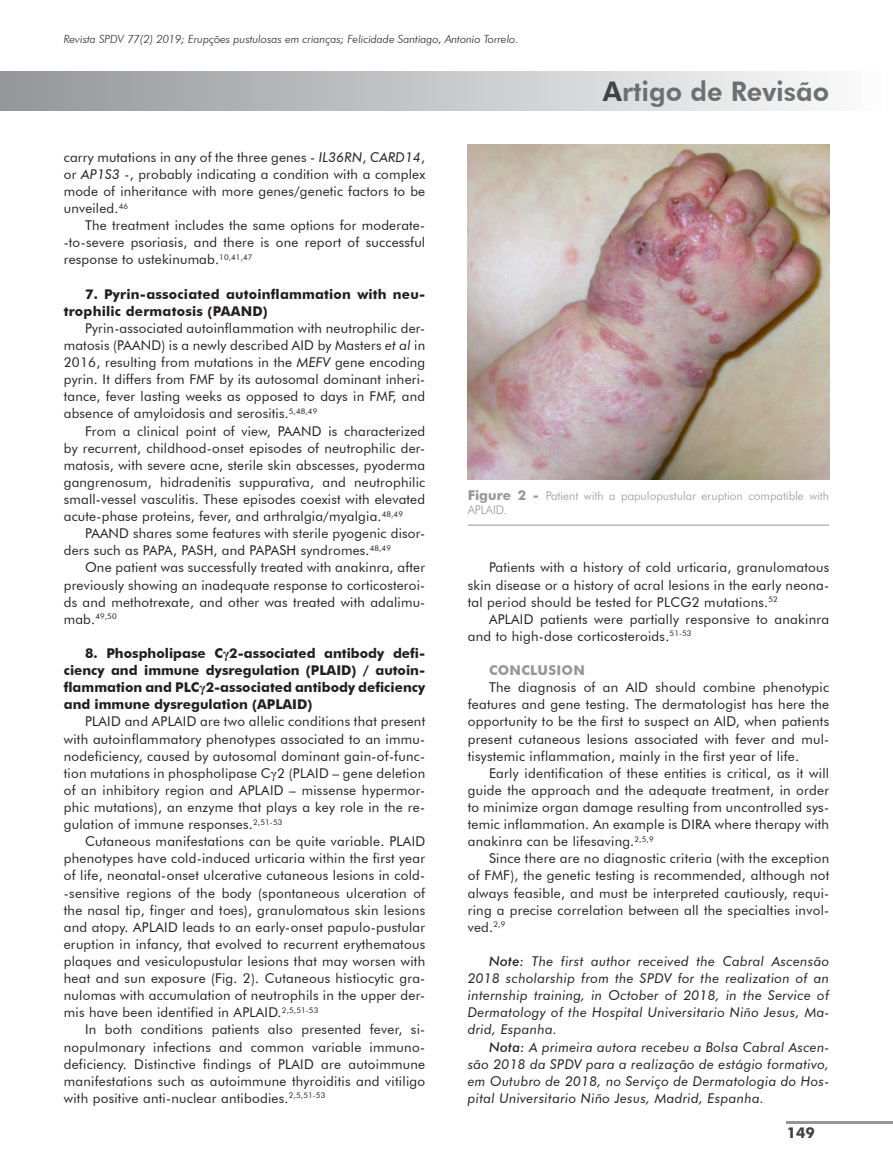
<style>
.page{position:relative;width:893px;height:1170px;background:#fff}
.page>*{position:absolute;margin:0;border:0;box-sizing:border-box;transform-origin:0 0}
.t1{font:800 27px "Futura BT";color:#6d6f71}
.t2{font:700 15px "Futura BT";color:#414142}
.t3{font:13.5px/17.1px "Futura BT";letter-spacing:.02em;color:#231f20;text-align:justify}
.t4{font:italic 13.5px/17.1px "Futura BT";letter-spacing:.025em;color:#231f20;text-align:justify}
.t5{font:700 13.5px/17.1px "Futura BT";letter-spacing:.015em;color:#231f20}
.t6{font:700 13.5px "Futura BT";letter-spacing:.02em;color:#949698}
.t7{font:300 12px/14.4px "Futura BT";color:#949698}
.t8{font:italic 300 11.25px "Futura BT";color:#231f20}
.t9{font:7.8px "Futura BT";color:#231f20}
.s1{color:#414142}
.s2{font-style:italic}
.s3{font-size:13.5px}
.s4{font-family:"Times New Roman"}
.s5{font-weight:700;font-size:13.5px}
.s6{font-weight:500}
</style>
<div class="page">
<hr style="left:787px;top:1120px;width:106px;height:3px;background:#949698">
<div style="left:0;top:72px;width:893px;height:38px;background:linear-gradient(to right,#939598,#fcfdfd)"></div>
<hr style="left:468px;top:525px;width:361px;height:1px;background:#949698">
<img style="left:468px;top:145px;width:361px;height:334px">
<p class="t8" style="left:64px;top:32px;width:456px">Revista SPDV 77(2) 2019; Erupções pustulosas em crianças; Felicidade Santiago, Antonio Torrelo.</p>
<h1 class="t1" style="left:603px;top:75px;width:228px"><span class="s1">A</span>rtigo de Revisão</h1>
<p class="t3" style="left:64px;top:148px;width:363px">carry mutations in any of the three genes - <span class="s2">IL36RN</span>, <span class="s2">CARD14</span>, or <span class="s2">AP1S3</span> -, probably indicating a condition with a complex mode of inheritance with more genes/genetic factors to be unveiled.<sup>46</sup></p>
<p class="t3" style="left:64px;top:217px;width:363px;text-indent:21px">The treatment includes the same options for moderate--to-severe psoriasis, and there is one report of successful response to ustekinumab.<sup>10,41,47</sup></p>
<p class="t5" style="left:64px;top:285px;width:363px;text-indent:21px">7. Pyrin-associated autoinflammation with neu&shy;trophilic dermatosis (PAAND)</p>
<p class="t3" style="left:64px;top:319px;width:363px;text-indent:21px">Pyrin-associated autoinflammation with neutrophilic der&shy;matosis (PAAND) is a newly described AID by Masters <span class="s2">et al</span> in 2016, resulting from mutations in the <span class="s2">MEFV</span> gene encoding pyrin. It differs from FMF by its autosomal dominant inheri&shy;tance, fever lasting weeks as opposed to days in FMF, and absence of amyloidosis and serositis.<sup>5,48,49</sup></p>
<p class="t3" style="left:64px;top:422px;width:363px;text-indent:21px">From a clinical point of view, PAAND is characterized by recurrent, childhood-onset episodes of neutrophilic der&shy;matosis, with severe acne, sterile skin abscesses, pyoderma gangrenosum, hidradenitis suppurativa, and neutrophilic small-vessel vasculitis. These episodes coexist with elevated acute-phase proteins, fever, and arthralgia/myalgia.<sup>48,49</sup></p>
<p class="t3" style="left:64px;top:524px;width:363px;text-indent:21px">PAAND shares some features with sterile pyogenic disor&shy;ders such as PAPA, PASH, and PAPASH syndromes.<sup>48,49</sup></p>
<p class="t3" style="left:64px;top:559px;width:363px;text-indent:21px">One patient was successfully treated with anakinra, after previously showing an inadequate response to corticosteroi&shy;ds and methotrexate, and other was treated with adalimu-</p>
<p class="t9" style="left:64px;top:611px;width:54px"><span class="s3">mab.</span>49,50</p>
<p class="t5" style="left:64px;top:644px;width:363px;text-align:justify;text-indent:21px">8. Phospholipase C<span class="s4">γ</span>2-associated antibody defi&shy;ciency and immune dysregulation (PLAID) / autoin&shy;flammation and PLC<span class="s4">γ</span>2-associated antibody deficiency and immune dysregulation (APLAID)</p>
<p class="t3" style="left:64px;top:713px;width:363px;text-indent:21px">PLAID and APLAID are two allelic conditions that present with autoinflammatory phenotypes associated to an immu&shy;nodeficiency, caused by autosomal dominant gain-of-func&shy;tion mutations in phospholipase C<span class="s4">γ</span>2 (PLAID – gene deletion of an inhibitory region and APLAID – missense hypermor&shy;phic mutations), an enzyme that plays a key role in the re&shy;gulation of immune responses.<sup>2,51-53</sup></p>
<p class="t3" style="left:64px;top:832px;width:363px;text-indent:21px">Cutaneous manifestations can be quite variable. PLAID phenotypes have cold-induced urticaria within the first year of life, neonatal-onset ulcerative cutaneous lesions in cold--sensitive regions of the body (spontaneous ulceration of the nasal tip, finger and toes), granulomatous skin lesions and atopy. APLAID leads to an early-onset papulo-pustular eruption in infancy, that evolved to recurrent erythematous plaques and vesiculopustular lesions that may worsen with heat and sun exposure (Fig. 2). Cutaneous histiocytic gra&shy;nulomas with accumulation of neutrophils in the upper der&shy;mis have been identified in APLAID.<sup>2,5,51-53</sup></p>
<p class="t3" style="left:64px;top:1020px;width:363px;text-indent:21px">In both conditions patients also presented fever, si&shy;nopulmonary infections and common variable immuno&shy;deficiency. Distinctive findings of PLAID are autoimmune manifestations such as autoimmune thyroiditis and vitiligo with positive anti-nuclear antibodies.<sup>2,5,51-53</sup></p>
<p class="t7" style="left:468px;top:488px;width:363px"><span class="s5">Figure 2 -</span> Patient with a papulopustular eruption compatible with<br>APLAID.</p>
<p class="t3" style="left:468px;top:559px;width:363px;text-indent:21px">Patients with a history of cold urticaria, granulomatous skin disease or a history of acral lesions in the early neona&shy;tal period should be tested for PLCG2 mutations.<sup>52</sup></p>
<p class="t3" style="left:468px;top:610px;width:363px;text-indent:21px">APLAID patients were partially responsive to anakinra and to high-dose corticosteroids.<sup>51-53</sup></p>
<p class="t6" style="left:489px;top:662px;width:97px">CONCLUSION</p>
<p class="t3" style="left:468px;top:678px;width:363px;text-indent:21px">The diagnosis of an AID should combine phenotypic features and gene testing. The dermatologist has here the opportunity to be the first to suspect an AID, when patients present cutaneous lesions associated with fever and mul&shy;tisystemic inflammation, mainly in the first year of life.</p>
<p class="t3" style="left:468px;top:764px;width:363px;text-indent:21px">Early identification of these entities is critical, as it will guide the approach and the adequate treatment, in order to minimize organ damage resulting from uncontrolled sys&shy;temic inflammation. An example is DIRA where therapy with anakinra can be lifesaving.<sup>2,5,9</sup></p>
<p class="t3" style="left:468px;top:849px;width:363px;text-indent:21px">Since there are no diagnostic criteria (with the exception of FMF), the genetic testing is recommended, although not always feasible, and must be interpreted cautiously, requi&shy;ring a precise correlation between all the specialties invol&shy;ved.<sup>2,9</sup></p>
<p class="t4" style="left:468px;top:952px;width:363px;text-indent:21px"><span class="s6">Note:</span> The first author received the Cabral Ascensão 2018 scholarship from the SPDV for the realization of an internship training, in October of 2018, in the Service of Dermatology of the Hospital Universitario Niño Jesus, Ma&shy;drid, Espanha.</p>
<p class="t4" style="left:468px;top:1037px;width:363px;text-indent:21px"><span class="s6">Nota:</span> A primeira autora recebeu a Bolsa Cabral Ascen&shy;são 2018 da SPDV para a realização de estágio formativo, em Outubro de 2018, no Serviço de Dermatologia do Hos&shy;pital Universitario Niño Jesus, Madrid, Espanha.</p>
<p class="t2" style="left:787px;top:1123px;width:30px">149</p>
</div>
